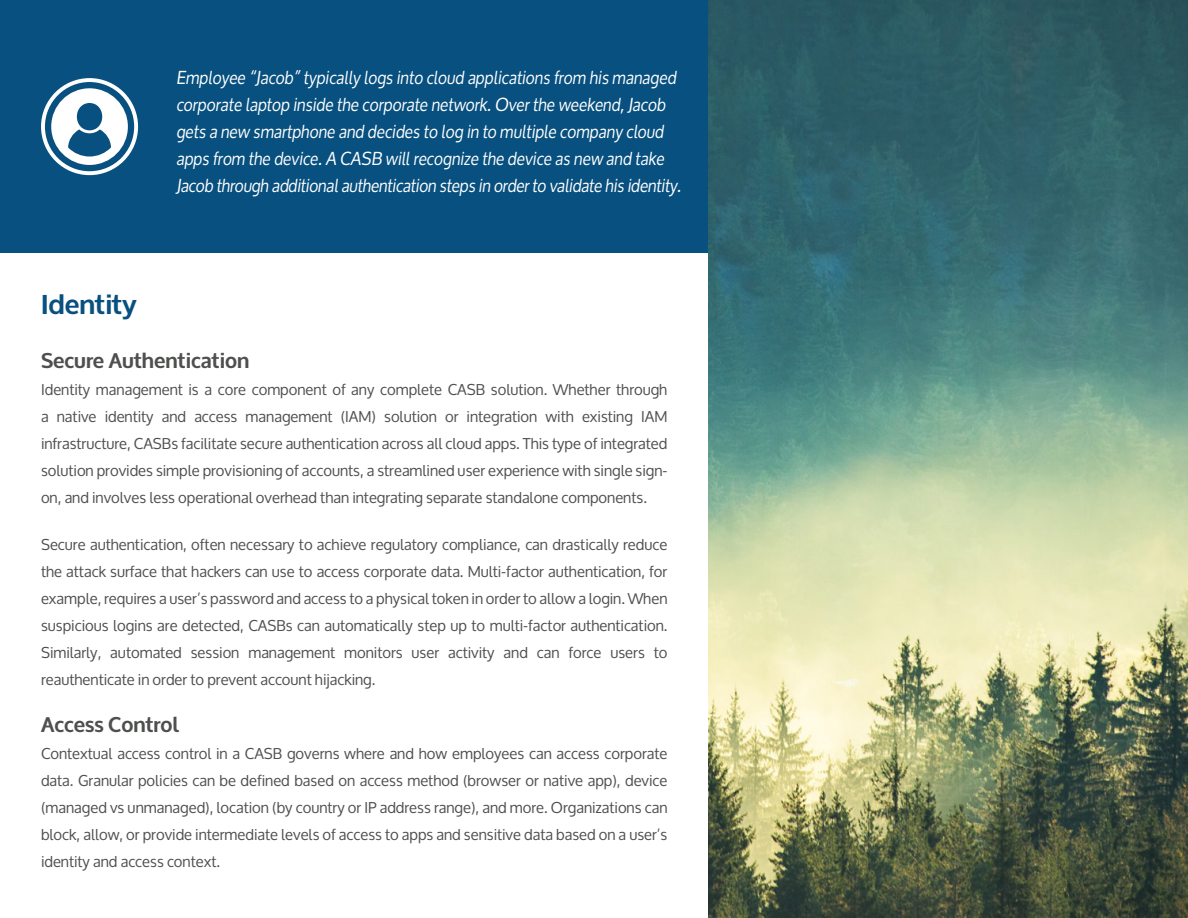
<style>
.page{position:relative;width:1188px;height:918px;background:#fff}
.page>*{position:absolute;margin:0;border:0;box-sizing:border-box;transform-origin:0 0}
.t1{font:700 27px "Oxygen";color:#08507f}
.t2{font:700 21px "Oxygen";color:#4e504e}
.t3{font:italic 18px/27px "Oxygen";color:#fff}
.t4{font:15px/27px "Oxygen";color:#4e504e;text-align:justify}
</style>
<div class="page">
<img style="left:708px;top:0;width:480px;height:918px">
<div style="left:0;top:0;width:708px;height:254px;background:#08507f"></div>
<div style="left:41px;top:78px;width:97px;height:97px;background:#fff;border-radius:50%"></div>
<svg style="left:45px;top:82px;width:89px;height:89px"></svg>
<p class="t3" style="left:176px;top:62px;width:506px">Employee “Jacob” typically logs into cloud applications from his managed corporate laptop inside the corporate network. Over the weekend, Jacob gets a new smartphone and decides to log in to multiple company cloud apps from the device. A CASB will recognize the device as new and take Jacob through additional authentication steps in order to validate his identity.</p>
<p class="t1" style="left:41px;top:287px;width:97px">Identity</p>
<p class="t2" style="left:41px;top:347px;width:210px">Secure Authentication</p>
<p class="t4" style="left:41px;top:376px;width:628px">Identity management is a core component of any complete CASB solution. Whether through a native identity and access management (IAM) solution or integration with existing IAM infrastructure, CASBs facilitate secure authentication across all cloud apps. This type of integrated solution provides simple provisioning of accounts, a streamlined user experience with single sign&shy;on, and involves less operational overhead than integrating separate standalone components.</p>
<p class="t4" style="left:41px;top:531px;width:628px">Secure authentication, often necessary to achieve regulatory compliance, can drastically reduce the attack surface that hackers can use to access corporate data. Multi-factor authentication, for example, requires a user’s password and access to a physical token in order to allow a login. When suspicious logins are detected, CASBs can automatically step up to multi-factor authentication.<br>Similarly, automated session management monitors user activity and can force users to reauthenticate in order to prevent account hijacking.</p>
<p class="t2" style="left:41px;top:712px;width:140px">Access Control</p>
<p class="t4" style="left:41px;top:741px;width:628px">Contextual access control in a CASB governs where and how employees can access corporate data. Granular policies can be defined based on access method (browser or native app), device (managed vs unmanaged), location (by country or IP address range), and more. Organizations can block, allow, or provide intermediate levels of access to apps and sensitive data based on a user’s identity and access context.</p>
</div>
